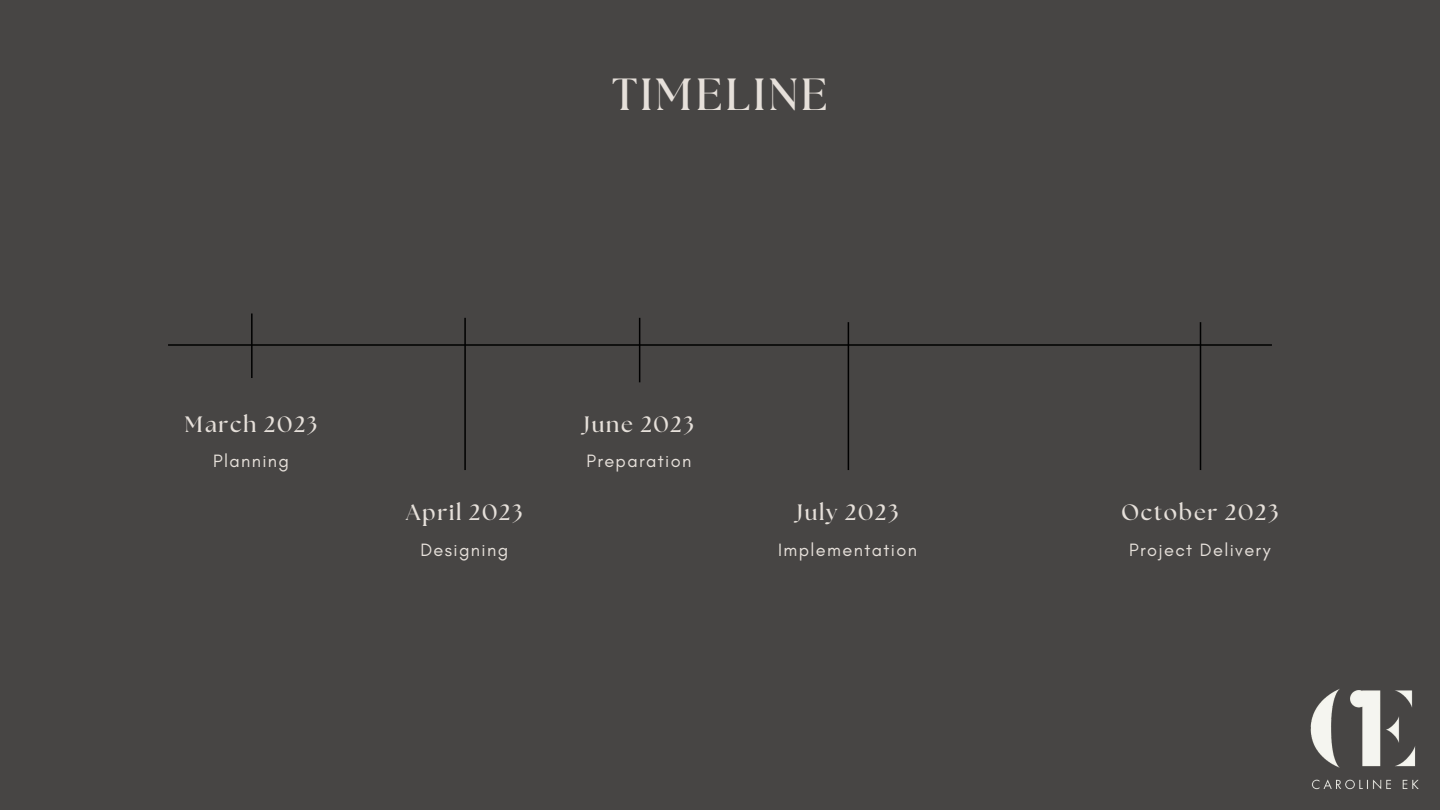
<style>
.page{position:relative;width:1440px;height:810px;background:#474544}
.page>*{position:absolute;margin:0;border:0;box-sizing:border-box;transform-origin:0 0}
.t1{font:700 45px "The Seasons";letter-spacing:.06em;color:#e6e0da}
.t2{font:700 22.2px "The Seasons";letter-spacing:.075em;color:#e6e0da}
.t3{font:18.2px "Glacial Indifference";letter-spacing:.075em;color:#e6e0da}
</style>
<div class="page">
<hr style="left:168px;top:344px;width:1104px;height:2px;background:#000">
<hr style="left:251px;top:313px;width:2px;height:65px;background:#000">
<hr style="left:464px;top:318px;width:2px;height:152px;background:#000">
<hr style="left:639px;top:318px;width:1px;height:64px;background:#000">
<hr style="left:848px;top:322px;width:1px;height:148px;background:#000">
<hr style="left:1200px;top:322px;width:1px;height:148px;background:#000">
<img style="left:1310px;top:689px;width:109px;height:101px">
<h1 class="t1" style="left:612px;top:74px;width:217px">TIMELINE</h1>
<p class="t2" style="left:185px;top:414px;width:134px">March 2023</p>
<p class="t3" style="left:213px;top:450px;width:78px">Planning</p>
<p class="t2" style="left:406px;top:502px;width:118px">April 2023</p>
<p class="t3" style="left:420px;top:538px;width:89px">Designing</p>
<p class="t2" style="left:584px;top:414px;width:111px">June 2023</p>
<p class="t3" style="left:586px;top:450px;width:107px">Preparation</p>
<p class="t2" style="left:797px;top:502px;width:103px">July 2023</p>
<p class="t3" style="left:778px;top:538px;width:140px">Implementation</p>
<p class="t2" style="left:1121px;top:502px;width:159px">October 2023</p>
<p class="t3" style="left:1129px;top:538px;width:143px">Project Delivery</p>
</div>
